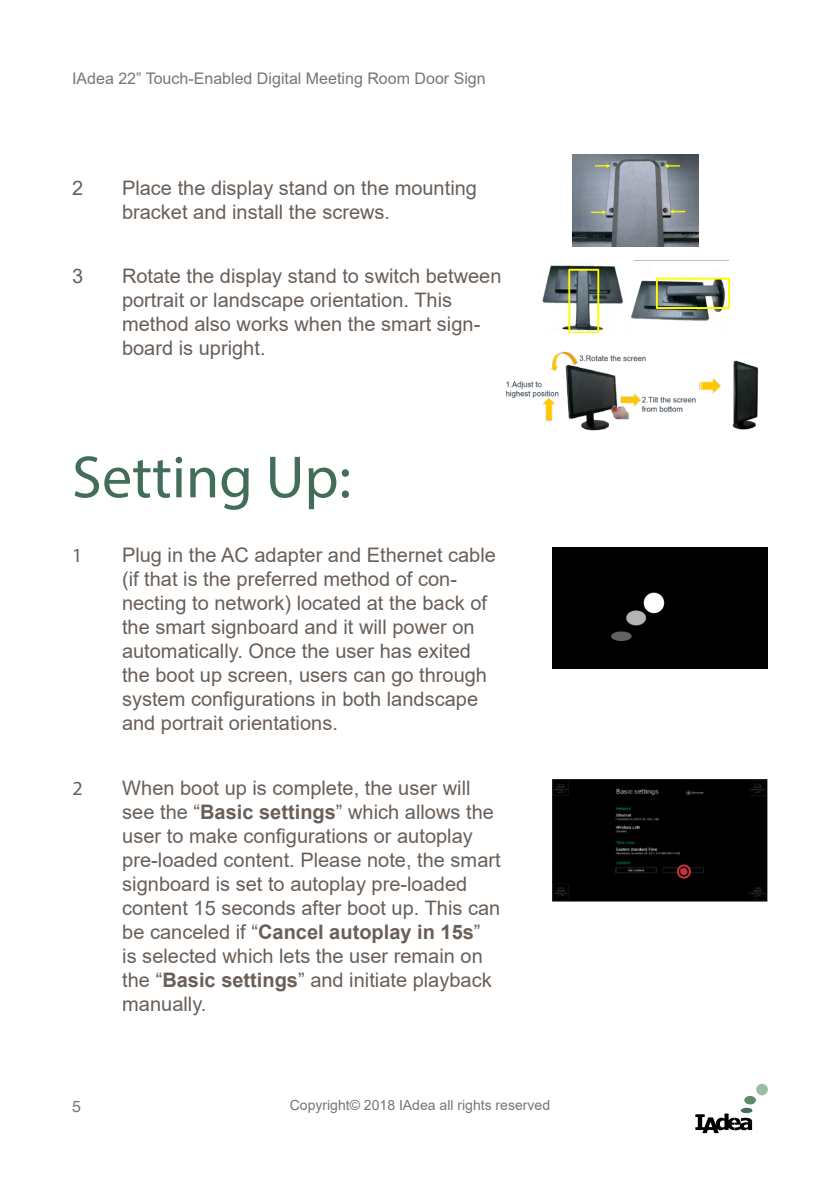
<style>
.page{position:relative;width:840px;height:1191px;background:#fff}
.page>*{position:absolute;margin:0;border:0;box-sizing:border-box;transform-origin:0 0}
.t1{font:60px "Myriad Pro";color:#426e59}
.t2{font:20px/24px "Arial";color:#695f58}
.t3{font:20px "Myriad Pro";color:#695f58}
.t4{font:16px "Arial";color:#7c756f}
.t5{font:16px "Helvetica";color:#7c756f}
.t6{font:14px "Arial";color:#7c756f}
.s1{font-weight:700}
</style>
<div class="page">
<svg style="left:695px;top:1083px;width:73px;height:50px"></svg>
<img style="left:572px;top:155px;width:125px;height:92px">
<img style="left:542px;top:265px;width:187px;height:67px">
<img style="left:505px;top:351px;width:253px;height:80px">
<div style="left:552px;top:547px;width:215px;height:122px;background:#000"></div>
<img style="left:552px;top:780px;width:215px;height:121px">
<div style="left:680px;top:868px;width:7px;height:7px;background:#c93137;border-radius:50%"></div>
<div style="left:676px;top:864px;width:14px;height:14px;border:2px solid #c93137;border-radius:50%"></div>
<p class="t4" style="left:72px;top:67px;width:415px">IAdea 22” Touch-Enabled Digital Meeting Room Door Sign</p>
<p class="t2" style="left:72px;top:176px;width:13px">2</p>
<p class="t2" style="left:72px;top:264px;width:13px">3</p>
<p class="t2" style="left:122px;top:176px;width:356px">Place the display stand on the mounting bracket and install the screws.</p>
<p class="t2" style="left:122px;top:264px;width:381px">Rotate the display stand to switch between portrait or landscape orientation. This method also works when the smart sign&shy;board is upright.</p>
<h1 class="t1" style="left:72px;top:440px;width:280px">Setting Up:</h1>
<p class="t2" style="left:122px;top:543px;width:375px">Plug in the AC adapter and Ethernet cable (if that is the preferred method of con&shy;necting to network) located at the back of the smart signboard and it will power on automatically. Once the user has exited the boot up screen, users can go through system configurations in both landscape and portrait orientations.</p>
<p class="t3" style="left:72px;top:543px;width:12px">1</p>
<p class="t3" style="left:72px;top:776px;width:12px">2</p>
<p class="t2" style="left:122px;top:775px;width:379px">When boot up is complete, the user will see the “<span class="s1">Basic settings</span>” which allows the user to make configurations or autoplay pre-loaded content. Please note, the smart signboard is set to autoplay pre-loaded content 15 seconds after boot up. This can be canceled if “<span class="s1">Cancel autoplay in 15s</span>”<br>is selected which lets the user remain on the “<span class="s1">Basic settings</span>” and initiate playback manually.</p>
<p class="t5" style="left:72px;top:1097px;width:10px">5</p>
<p class="t6" style="left:289px;top:1095px;width:262px">Copyright© 2018 IAdea all rights reserved</p>
</div>
